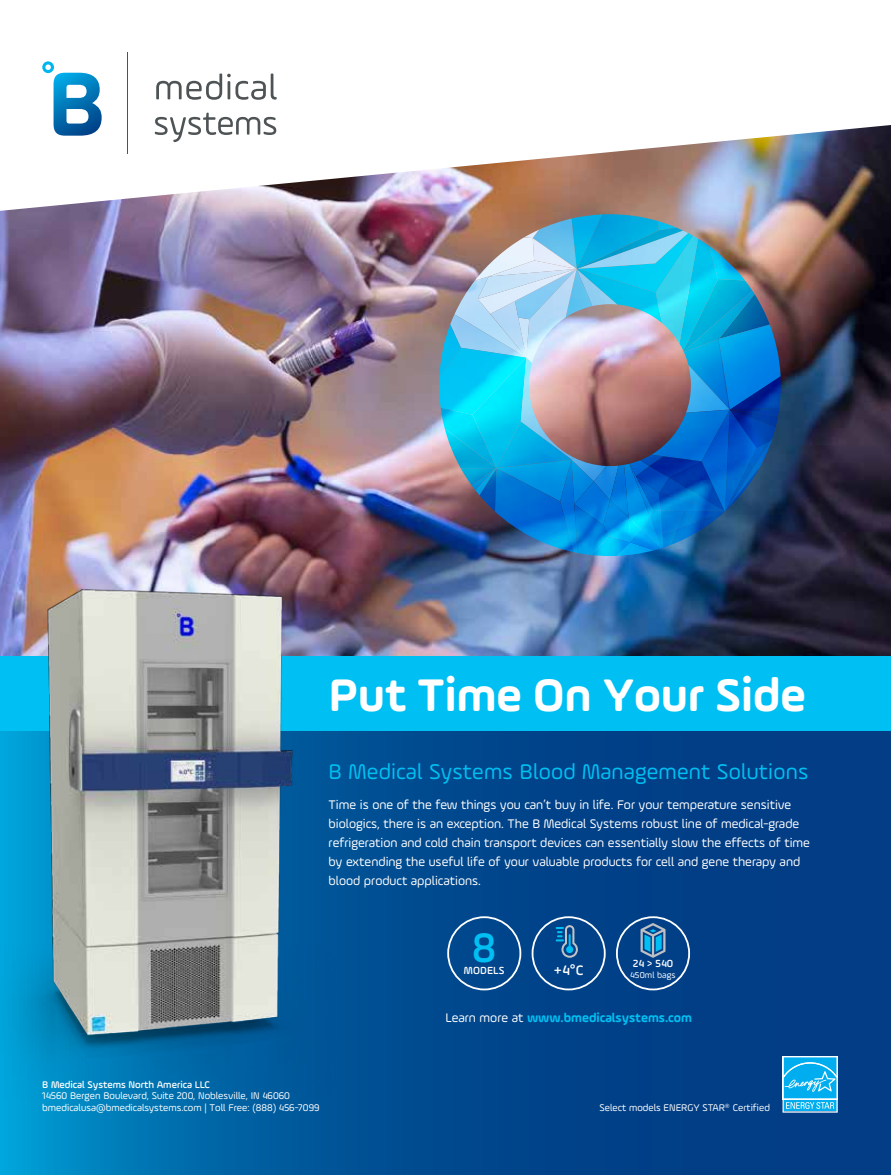
<style>
.page{position:relative;width:891px;height:1175px;background:#fff}
.page>*{position:absolute;margin:0;border:0;box-sizing:border-box;transform-origin:0 0}
.t1{font:700 48.45px "Ample Soft Pro";color:#fff}
.t2{font:500 43.8px "Ample Soft Pro";color:#00c0f3}
.t3{font:22.65px "Ample Soft Pro";letter-spacing:.01em;color:#00c0f3}
.t4{font:500 14.55px "Ample Soft Pro";color:#fff}
.t5{font:13.2px/19px "Ample Soft Pro";color:#fff}
.t6{font:700 13.2px "Ample Soft Pro";color:#00c0f3}
.t7{font:500 10.95px "Ample Soft Pro";letter-spacing:.01em;color:#fff}
.t8{font:10.35px/11.7px "Ample Soft Pro";color:#fff}
.t9{font:500 10.35px "Ample Soft Pro";color:#fff}
.t10{font:9.15px "Ample Soft Pro";letter-spacing:.01em;color:#fff}
.s1{font-weight:400;color:#fff}
</style>
<div class="page">
<svg style="left:0;top:730px;width:891px;height:444px;background:#01478d"></svg>
<img style="left:0;top:211px;width:891px;height:445px">
<img style="left:0;top:73px;width:891px;height:138px">
<div style="left:0;top:656px;width:891px;height:74px;background:#00c0f3"></div>
<svg style="left:156px;top:74px;width:121px;height:26px"></svg>
<svg style="left:155px;top:113px;width:121px;height:29px"></svg>
<hr style="left:127px;top:52px;width:1px;height:102px;background:#4e5356">
<svg style="left:42px;top:61px;width:60px;height:75px"></svg>
<img style="left:0;top:535px;width:373px;height:14px">
<img style="left:0;top:549px;width:373px;height:560px">
<img style="left:439px;top:214px;width:342px;height:342px">
<div style="left:447px;top:916px;width:74px;height:74px;border:2px solid #fff;border-radius:50%"></div>
<div style="left:532px;top:916px;width:74px;height:74px;border:2px solid #fff;border-radius:50%"></div>
<div style="left:616px;top:916px;width:74px;height:74px;border:2px solid #fff;border-radius:50%"></div>
<svg style="left:556px;top:925px;width:22px;height:32px"></svg>
<svg style="left:641px;top:923px;width:25px;height:34px"></svg>
<div style="left:783px;top:1056px;width:55px;height:43px;background:#fff"></div>
<svg style="left:783px;top:1057px;width:55px;height:55px;background:#39bff1"></svg>
<h1 class="t1" style="left:329px;top:661px;width:479px">Put Time On Your Side</h1>
<h3 class="t3" style="left:329px;top:756px;width:481px">B Medical Systems Blood Management Solutions</h3>
<p class="t5" style="left:329px;top:794px;width:483px">Time is one of the few things you can’t buy in life. For your temperature sensitive biologics, there is an exception. The B Medical Systems robust line of medical-grade refrigeration and cold chain transport devices can essentially slow the effects of time by extending the useful life of your valuable products for cell and gene therapy and blood product applications.</p>
<h2 class="t2" style="left:472px;top:917px;width:26px">8</h2>
<p class="t7" style="left:633px;top:956px;width:42px">24 &gt; 540</p>
<p class="t10" style="left:630px;top:969px;width:47px">450ml bags</p>
<p class="t6" style="left:445px;top:1008px;width:248px"><span class="s1">Learn more at</span> www.bmedicalsystems.com</p>
<p class="t4" style="left:554px;top:960px;width:31px">+4°C</p>
<p class="t7" style="left:464px;top:962px;width:42px">MODELS</p>
<p class="t9" style="left:42px;top:1077px;width:169px">B Medical Systems North America LLC</p>
<p class="t8" style="left:42px;top:1089px;width:279px">14560 Bergen Boulevard, Suite 200, Noblesville, IN 46060 bmedicalusa@bmedicalsystems.com | Toll Free: (888) 456-7099</p>
<p class="t8" style="left:600px;top:1101px;width:172px">Select models ENERGY STAR<sup>®</sup> Certified</p>
</div>
